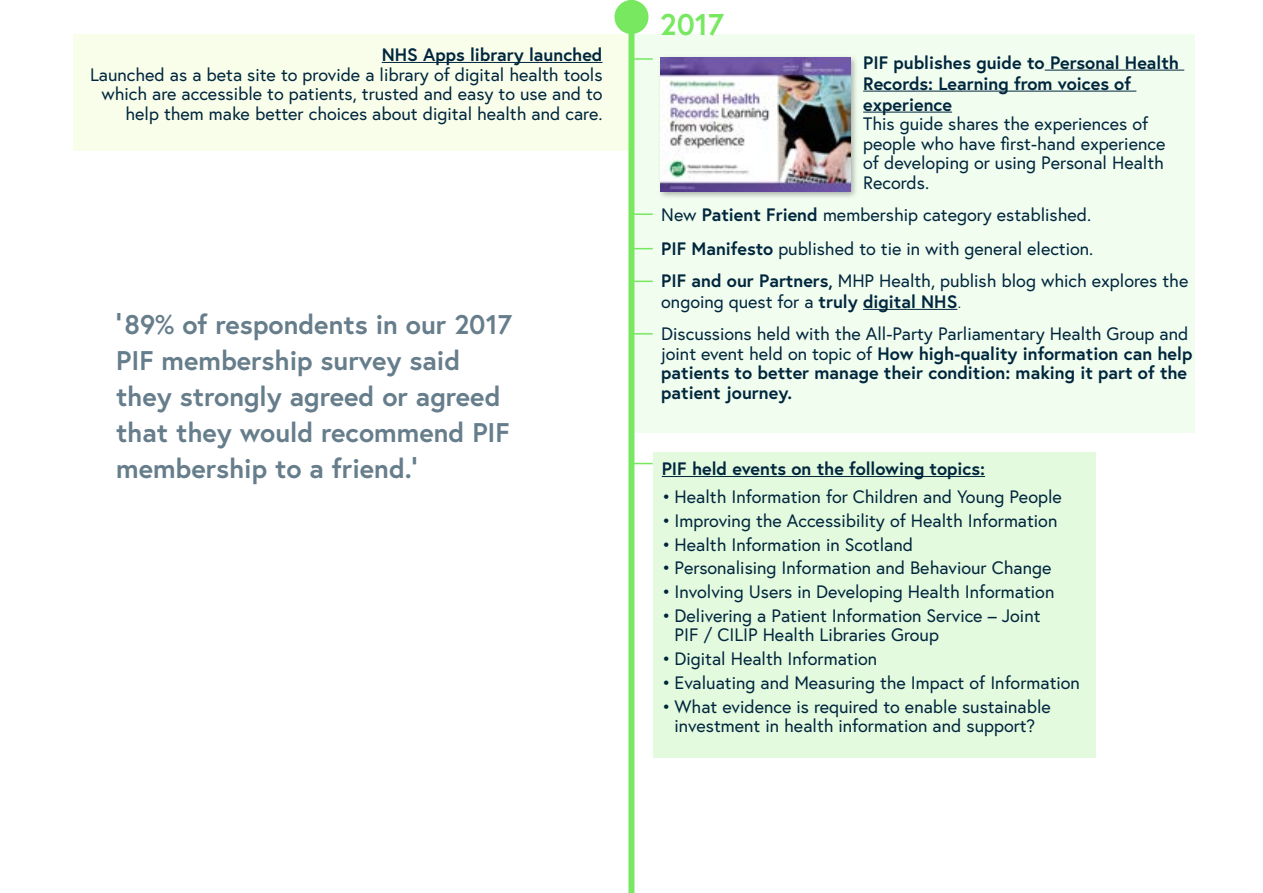
<style>
.page{position:relative;width:1263px;height:893px;background:#fff}
.page>*{position:absolute;margin:0;border:0;box-sizing:border-box;transform-origin:0 0}
.t1{font:700 30px "Europa";color:#78e861}
.t2{font:700 27px/36px "Europa";color:#667d8b}
.t3{font:18px/19.5px "Europa";color:#00263d}
.t4{font:700 18px/21px "Europa";color:#00263d}
.s1{font-size:30px}
.s2{font-weight:700}
.s3{font-family:"Museo Sans 300";font-size:16.5px}
.s4{font-weight:400}
</style>
<div class="page">
<div style="left:73px;top:34px;width:555px;height:116px;background:#f9feeb"></div>
<div style="left:631px;top:34px;width:564px;height:398px;background:#f1fdef"></div>
<hr style="left:382px;top:62px;width:220px;height:1px;background:#00263d">
<hr style="left:1045px;top:70px;width:139px;height:1px;background:#00263d">
<hr style="left:863px;top:91px;width:273px;height:1px;background:#00263d">
<hr style="left:863px;top:112px;width:89px;height:1px;background:#00263d">
<hr style="left:863px;top:309px;width:94px;height:1px;background:#00263d">
<div style="left:653px;top:453px;width:443px;height:305px;background:#e4fadf"></div>
<hr style="left:662px;top:476px;width:323px;height:1px;background:#00263d">
<hr style="left:631px;top:58px;width:22px;height:2px;background:#78e861">
<hr style="left:631px;top:333px;width:22px;height:2px;background:#78e861">
<svg style="left:634px;top:463px;width:19px;height:1px"></svg>
<hr style="left:631px;top:213px;width:22px;height:2px;background:#78e861">
<svg style="left:634px;top:248px;width:19px;height:1px"></svg>
<svg style="left:634px;top:281px;width:19px;height:1px"></svg>
<div style="left:614px;top:0;width:34px;height:34px;background:#78e861;border-radius:50%"></div>
<div style="left:628px;top:0;width:6px;height:893px;background:#78e861"></div>
<div style="left:657px;top:55px;width:201px;height:144px;background:#000;opacity:.3"></div>
<img style="left:661px;top:58px;width:189px;height:134px">
<p class="t4" style="left:382px;top:44px;width:222px">NHS Apps library launched</p>
<p class="t3" style="left:90px;top:64px;width:514px;text-align:right">Launched as a beta site to provide a library of digital health tools which are accessible to patients, trusted and easy to use and to help them make better choices about digital health and care.</p>
<h2 class="t2" style="left:116px;top:306px;width:397px"><span class="s1">‘</span> 89% of respondents in our 2017<br>PIF membership survey said they strongly agreed or agreed that they would recommend PIF membership to a friend.<span class="s1">’</span></h2>
<h1 class="t1" style="left:660px;top:4px;width:65px">2017</h1>
<p class="t4" style="left:863px;top:51px;width:317px">PIF publishes guide to Personal Health<br>Records: Learning from voices of experience</p>
<p class="t3" style="left:863px;top:114px;width:304px">This guide shares the experiences of people who have first-hand experience of developing or using Personal Health<br>Records.</p>
<p class="t3" style="left:661px;top:198px;width:529px;line-height:33px">New <span class="s2">Patient Friend</span> membership category established.<br><span class="s2">PIF Manifesto</span> published to tie in with general election.<br><span class="s2">PIF and our Partners,</span> MHP Health, publish blog which explores the</p>
<p class="t3" style="left:661px;top:285px;width:529px;line-height:32.2px">ongoing quest for a <span class="s2">truly digital NHS</span><span class="s3">.<br></span>Discussions held with the All-Party Parliamentary Health Group and</p>
<p class="t4" style="left:661px;top:343px;width:533px;line-height:19.5px"><span class="s4">joint event held on topic of</span> How high-quality information can help patients to better manage their condition: making it part of the patient journey.</p>
<p class="t4" style="left:662px;top:458px;width:325px">PIF held events on the following topics:</p>
<p class="t3" style="left:662px;top:487px;width:402px">• Health Information for Children and Young People</p>
<p class="t3" style="left:662px;top:510px;width:397px">• Improving the Accessibility of Health Information</p>
<p class="t3" style="left:662px;top:534px;width:253px">• Health Information in Scotland</p>
<p class="t3" style="left:662px;top:558px;width:391px">• Personalising Information and Behaviour Change</p>
<p class="t3" style="left:662px;top:582px;width:394px">• Involving Users in Developing Health Information</p>
<p class="t3" style="left:674px;top:606px;width:367px;text-indent:-13px">• Delivering a Patient Information Service – Joint<br>PIF / CILIP Health Libraries Group</p>
<p class="t3" style="left:662px;top:649px;width:217px">• Digital Health Information</p>
<p class="t3" style="left:662px;top:673px;width:420px">• Evaluating and Measuring the Impact of Information</p>
<p class="t3" style="left:662px;top:696px;width:391px;text-align:center">• What evidence is required to enable sustainable investment in health information and support?</p>
</div>
